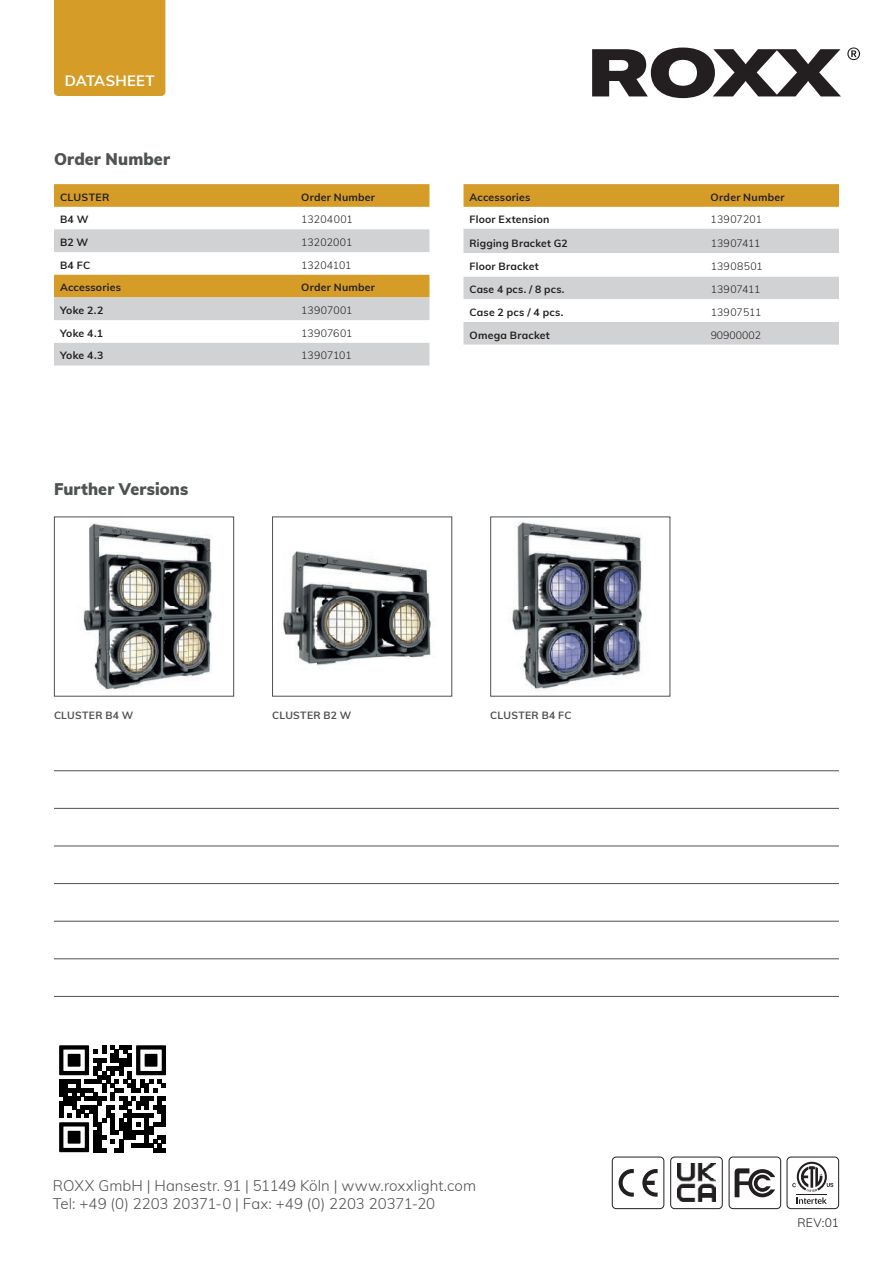
<style>
.page{position:relative;width:893px;height:1263px;background:#fff}
.page>*{position:absolute;margin:0;border:0;box-sizing:border-box;transform-origin:0 0}
.t1{font:900 16.5px "Muli";letter-spacing:.01em;color:#4f5252}
.t2{font:300 15px/18px "Muli";color:#4f5252}
.t3{font:700 15px "Muli";letter-spacing:.02em;color:#fff}
.t4{font:300 12px "Muli";color:#231f20}
.t5{font:700 10.5px "Muli";letter-spacing:.02em;color:#231f20}
.t6{font:300 10.5px "Muli";letter-spacing:.01em;color:#231f20}
.t7{font:700 10.5px "Muli";letter-spacing:.03em;color:#4f5252}
</style>
<div class="page">
<svg style="left:592px;top:48px;width:249px;height:50px"></svg>
<svg style="left:847px;top:47px;width:13px;height:13px"></svg>
<svg style="left:59px;top:1045px;width:107px;height:107px"></svg>
<div style="left:54px;top:0;width:111px;height:96px;background:#d59d27"></div>
<img style="left:83px;top:523px;width:129px;height:169px">
<div style="left:54px;top:516px;width:180px;height:180px;border:1px solid #4f5252"></div>
<img style="left:282px;top:551px;width:151px;height:115px">
<div style="left:272px;top:516px;width:180px;height:180px;border:1px solid #4f5252"></div>
<img style="left:512px;top:522px;width:131px;height:170px">
<hr style="left:54px;top:770px;width:785px;height:1px;background:#4f5252">
<hr style="left:54px;top:808px;width:785px;height:1px;background:#4f5252">
<hr style="left:54px;top:846px;width:785px;height:1px;background:#4f5252">
<hr style="left:54px;top:883px;width:785px;height:1px;background:#4f5252">
<hr style="left:54px;top:921px;width:785px;height:1px;background:#4f5252">
<hr style="left:54px;top:958px;width:785px;height:1px;background:#4f5252">
<hr style="left:54px;top:996px;width:785px;height:1px;background:#4f5252">
<svg style="left:619px;top:1169px;width:15px;height:28px"></svg>
<svg style="left:642px;top:1169px;width:16px;height:28px"></svg>
<div style="left:612px;top:1157px;width:52px;height:52px;border:1px solid #231f20;border-radius:4px"></div>
<div style="left:729px;top:1157px;width:52px;height:52px;border:1px solid #231f20;border-radius:4px"></div>
<svg style="left:735px;top:1168px;width:40px;height:29px"></svg>
<div style="left:787px;top:1157px;width:52px;height:52px;border:1px solid #231f20;border-radius:4px"></div>
<svg style="left:792px;top:1162px;width:41px;height:42px"></svg>
<div style="left:670px;top:1157px;width:53px;height:52px;border:1px solid #231f20;border-radius:4px"></div>
<img style="left:677px;top:1164px;width:38px;height:38px">
<svg style="left:54px;top:184px;width:375px;height:23px;background:#d59e29"></svg>
<svg style="left:54px;top:229px;width:375px;height:136px;fill:#d5d2d4"></svg>
<svg style="left:463px;top:184px;width:376px;height:23px;background:#d59e2a"></svg>
<svg style="left:463px;top:230px;width:376px;height:115px"></svg>
<hr style="left:463px;top:229px;width:242px;height:1px;background:#d1d2d4">
<hr style="left:705px;top:229px;width:134px;height:1px;background:#d1d2d4">
<h2 class="t3" style="left:65px;top:69px;width:91px">DATASHEET</h2>
<h1 class="t1" style="left:54px;top:147px;width:117px">Order Number</h1>
<p class="t5" style="left:60px;top:189px;width:51px">CLUSTER</p>
<p class="t5" style="left:301px;top:189px;width:75px">Order Number</p>
<p class="t5" style="left:60px;top:212px;width:30px">B4 W</p>
<p class="t6" style="left:301px;top:212px;width:53px">13204001</p>
<p class="t5" style="left:60px;top:235px;width:30px">B2 W</p>
<p class="t6" style="left:301px;top:235px;width:53px">13202001</p>
<p class="t5" style="left:60px;top:257px;width:32px">B4 FC</p>
<p class="t6" style="left:301px;top:257px;width:52px">13204101</p>
<p class="t5" style="left:60px;top:280px;width:62px">Accessories</p>
<p class="t5" style="left:301px;top:280px;width:75px">Order Number</p>
<p class="t5" style="left:60px;top:303px;width:45px">Yoke 2.2</p>
<p class="t6" style="left:301px;top:303px;width:53px">13907001</p>
<p class="t5" style="left:60px;top:325px;width:45px">Yoke 4.1</p>
<p class="t6" style="left:301px;top:325px;width:53px">13907601</p>
<p class="t5" style="left:60px;top:348px;width:45px">Yoke 4.3</p>
<p class="t6" style="left:301px;top:348px;width:52px">13907101</p>
<h1 class="t1" style="left:54px;top:477px;width:136px">Further Versions</h1>
<p class="t5" style="left:469px;top:189px;width:62px">Accessories</p>
<p class="t5" style="left:711px;top:189px;width:75px">Order Number</p>
<p class="t5" style="left:469px;top:212px;width:82px">Floor Extension</p>
<p class="t6" style="left:711px;top:212px;width:53px">13907201</p>
<p class="t5" style="left:469px;top:235px;width:100px">Rigging Bracket G2</p>
<p class="t6" style="left:711px;top:235px;width:51px">13907411</p>
<p class="t5" style="left:469px;top:259px;width:71px">Floor Bracket</p>
<p class="t6" style="left:711px;top:259px;width:54px">13908501</p>
<p class="t5" style="left:469px;top:282px;width:97px">Case 4 pcs. / 8 pcs.</p>
<p class="t6" style="left:711px;top:282px;width:51px">13907411</p>
<p class="t5" style="left:469px;top:304px;width:95px">Case 2 pcs / 4 pcs.</p>
<p class="t6" style="left:711px;top:304px;width:52px">13907511</p>
<p class="t5" style="left:469px;top:327px;width:82px">Omega Bracket</p>
<p class="t6" style="left:711px;top:327px;width:52px">90900002</p>
<p class="t7" style="left:54px;top:707px;width:81px">CLUSTER B4 W</p>
<p class="t7" style="left:272px;top:707px;width:81px">CLUSTER B2 W</p>
<p class="t7" style="left:490px;top:707px;width:83px">CLUSTER B4 FC</p>
<h2 class="t2" style="left:53px;top:1176px;width:425px">ROXX GmbH | Hansestr. 91 | 51149 Köln | www.roxxlight.com<br>Tel: +49 (0) 2203 20371-0 | Fax: +49 (0) 2203 20371-20</h2>
<p class="t4" style="left:797px;top:1214px;width:43px">REV:01</p>
</div>
